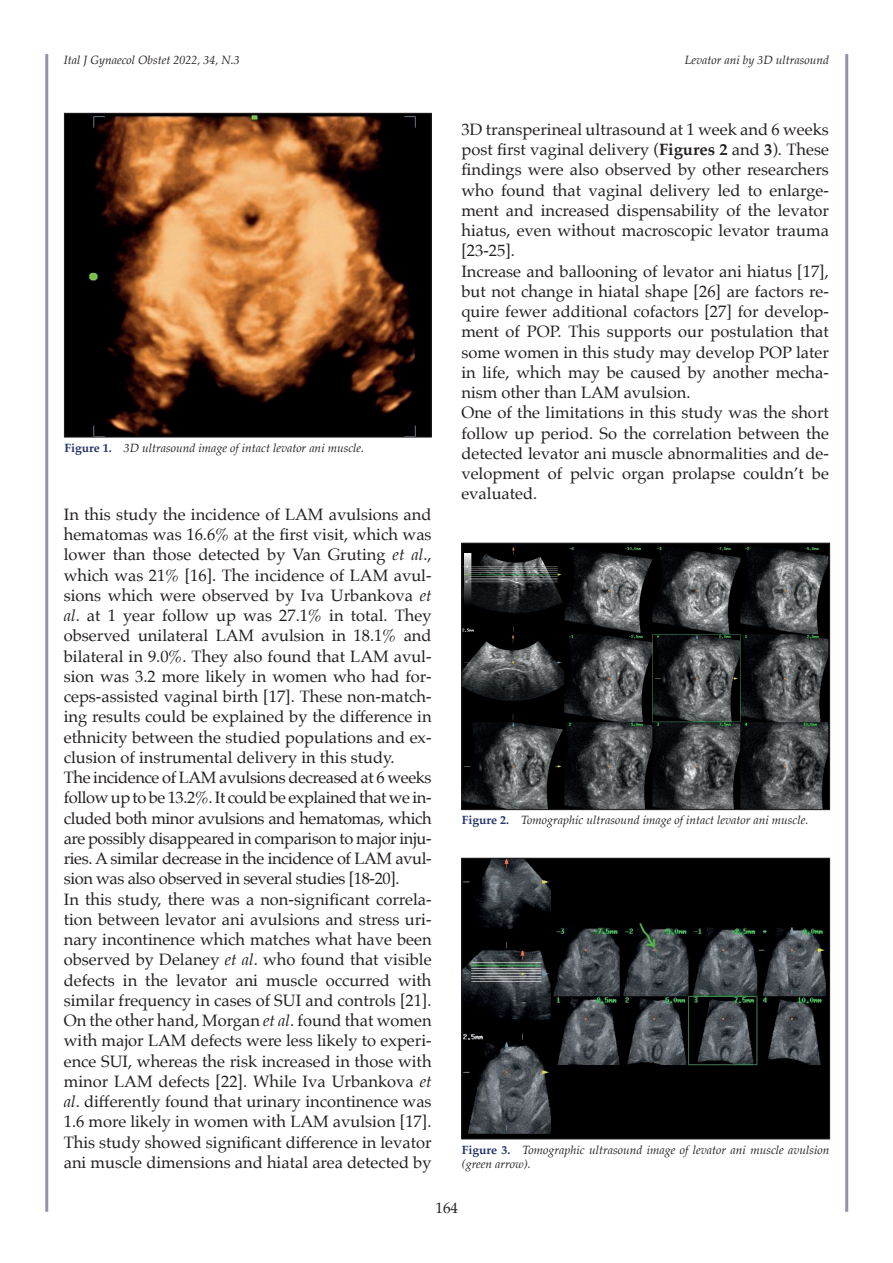
<style>
.page{position:relative;width:893px;height:1263px;background:#fff}
.page>*{position:absolute;margin:0;border:0;box-sizing:border-box;transform-origin:0 0}
.t1{font:16.5px/20.2px "Palatino";color:#231f20}
.t2{font:15px "Palatino";color:#231f20}
.t3{font:italic 12px/14.4px "Palatino";color:#231f20}
.s1{font-weight:700;font-style:normal;color:#1f3267}
.s2{font-style:italic}
.s3{font-weight:700}
</style>
<div class="page">
<hr style="left:45px;top:54px;width:3px;height:1158px;background:#9391ad">
<hr style="left:845px;top:54px;width:3px;height:1158px;background:#9391ad">
<img style="left:66px;top:115px;width:364px;height:320px">
<div style="left:64px;top:113px;width:368px;height:324px;border:1px solid #231f20"></div>
<img style="left:463px;top:545px;width:365px;height:263px">
<div style="left:461px;top:543px;width:369px;height:267px;border:1px solid #231f20"></div>
<img style="left:463px;top:860px;width:365px;height:277px">
<div style="left:461px;top:858px;width:369px;height:281px;border:1px solid #231f20"></div>
<p class="t3" style="left:64px;top:52px;width:178px">Ital J Gynaecol Obstet 2022, 34, N.3</p>
<p class="t3" style="left:64px;top:440px;width:301px"><span class="s1">Figure 1.</span> 3D ultrasound image of intact levator ani muscle.</p>
<p class="t1" style="left:64px;top:504px;width:369px">In this study the incidence of LAM avulsions and hematomas was 16.6% at the first visit, which was lower than those detected by Van Gruting <span class="s2">et al</span>., which was 21% [16]. The incidence of LAM avul&shy;sions which were observed by Iva Urbankova <span class="s2">et al</span>. at 1 year follow up was 27.1% in total. They observed unilateral LAM avulsion in 18.1% and bilateral in 9.0%. They also found that LAM avul&shy;sion was 3.2 more likely in women who had for&shy;ceps-assisted vaginal birth [17]. These non-match&shy;ing results could be explained by the difference in ethnicity between the studied populations and ex&shy;clusion of instrumental delivery in this study.<br>The incidence of LAM avulsions decreased at 6 weeks follow up to be 13.2%. It could be explained that we in&shy;cluded both minor avulsions and hematomas, which are possibly disappeared in comparison to major inju&shy;ries. A similar decrease in the incidence of LAM avul&shy;sion was also observed in several studies [18-20].<br>In this study, there was a non-significant correla&shy;tion between levator ani avulsions and stress uri&shy;nary incontinence which matches what have been observed by Delaney <span class="s2">et al</span>. who found that visible defects in the levator ani muscle occurred with similar frequency in cases of SUI and controls [21].<br>On the other hand, Morgan <span class="s2">et al</span>. found that women with major LAM defects were less likely to experi&shy;ence SUI, whereas the risk increased in those with minor LAM defects [22]. While Iva Urbankova <span class="s2">et al</span>. differently found that urinary incontinence was 1.6 more likely in women with LAM avulsion [17].<br>This study showed significant difference in levator ani muscle dimensions and hiatal area detected by</p>
<p class="t3" style="left:685px;top:52px;width:146px">Levator ani by 3D ultrasound</p>
<p class="t1" style="left:461px;top:119px;width:369px">3D transperineal ultrasound at 1 week and 6 weeks post first vaginal delivery (<span class="s3">Figures 2</span> and <span class="s3">3</span>). These findings were also observed by other researchers who found that vaginal delivery led to enlarge&shy;ment and increased dispensability of the levator hiatus, even without macroscopic levator trauma [23-25].<br>Increase and ballooning of levator ani hiatus [17], but not change in hiatal shape [26] are factors re&shy;quire fewer additional cofactors [27] for develop&shy;ment of POP. This supports our postulation that some women in this study may develop POP later in life, which may be caused by another mecha&shy;nism other than LAM avulsion.<br>One of the limitations in this study was the short follow up period. So the correlation between the detected levator ani muscle abnormalities and de&shy;velopment of pelvic organ prolapse couldn’t be evaluated.</p>
<p class="t3" style="left:462px;top:813px;width:348px"><span class="s1">Figure 2.</span> Tomographic ultrasound image of intact levator ani muscle.</p>
<p class="t3" style="left:462px;top:1142px;width:369px"><span class="s1">Figure 3.</span> Tomographic ultrasound image of levator ani muscle avulsion (green arrow).</p>
<p class="t2" style="left:435px;top:1195px;width:24px">164</p>
</div>
